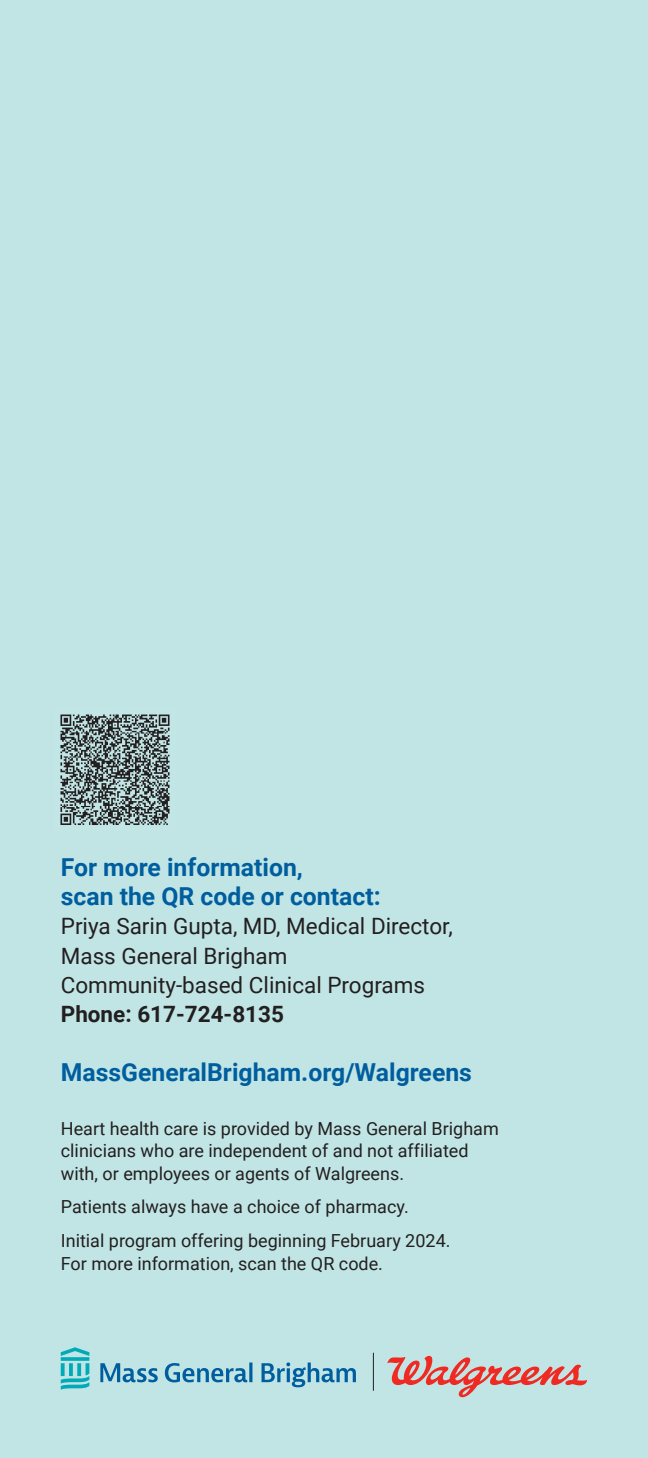
<style>
.page{position:relative;width:648px;height:1458px;background:#c1e5e5}
.page>*{position:absolute;margin:0;border:0;box-sizing:border-box;transform-origin:0 0}
.t1{font:700 24.75px/29.2px "Roboto";color:#005e9e}
.t2{font:22.5px/29.2px "Roboto";color:#231f20}
.t3{font:700 22.5px "Roboto";color:#231f20}
.t4{font:18px/22.5px "Roboto";color:#231f20}
</style>
<div class="page">
<img style="left:60px;top:714px;width:110px;height:111px">
<svg style="left:100px;top:1363px;width:58px;height:19px"></svg>
<svg style="left:165px;top:1363px;width:87px;height:19px"></svg>
<svg style="left:262px;top:1362px;width:94px;height:25px"></svg>
<svg style="left:61px;top:1347px;width:28px;height:43px"></svg>
<svg style="left:387px;top:1356px;width:200px;height:41px"></svg>
<hr style="left:373px;top:1353px;width:1px;height:38px;background:#231f20">
<p class="t1" style="left:61px;top:851px;width:321px">For more information,<br>scan the QR code or contact:</p>
<p class="t2" style="left:61px;top:911px;width:394px">Priya Sarin Gupta, MD, Medical Director,<br>Mass General Brigham<br>Community-based Clinical Programs</p>
<p class="t3" style="left:61px;top:998px;width:225px">Phone: 617-724-8135</p>
<p class="t1" style="left:61px;top:1056px;width:413px">MassGeneralBrigham.org/Walgreens</p>
<p class="t4" style="left:61px;top:1116px;width:440px">Heart health care is provided by Mass General Brigham clinicians who are independent of and not affiliated with, or employees or agents of Walgreens.</p>
<p class="t4" style="left:61px;top:1195px;width:349px">Patients always have a choice of pharmacy.</p>
<p class="t4" style="left:61px;top:1229px;width:391px">Initial program offering beginning February 2024.<br>For more information, scan the QR code.</p>
</div>
